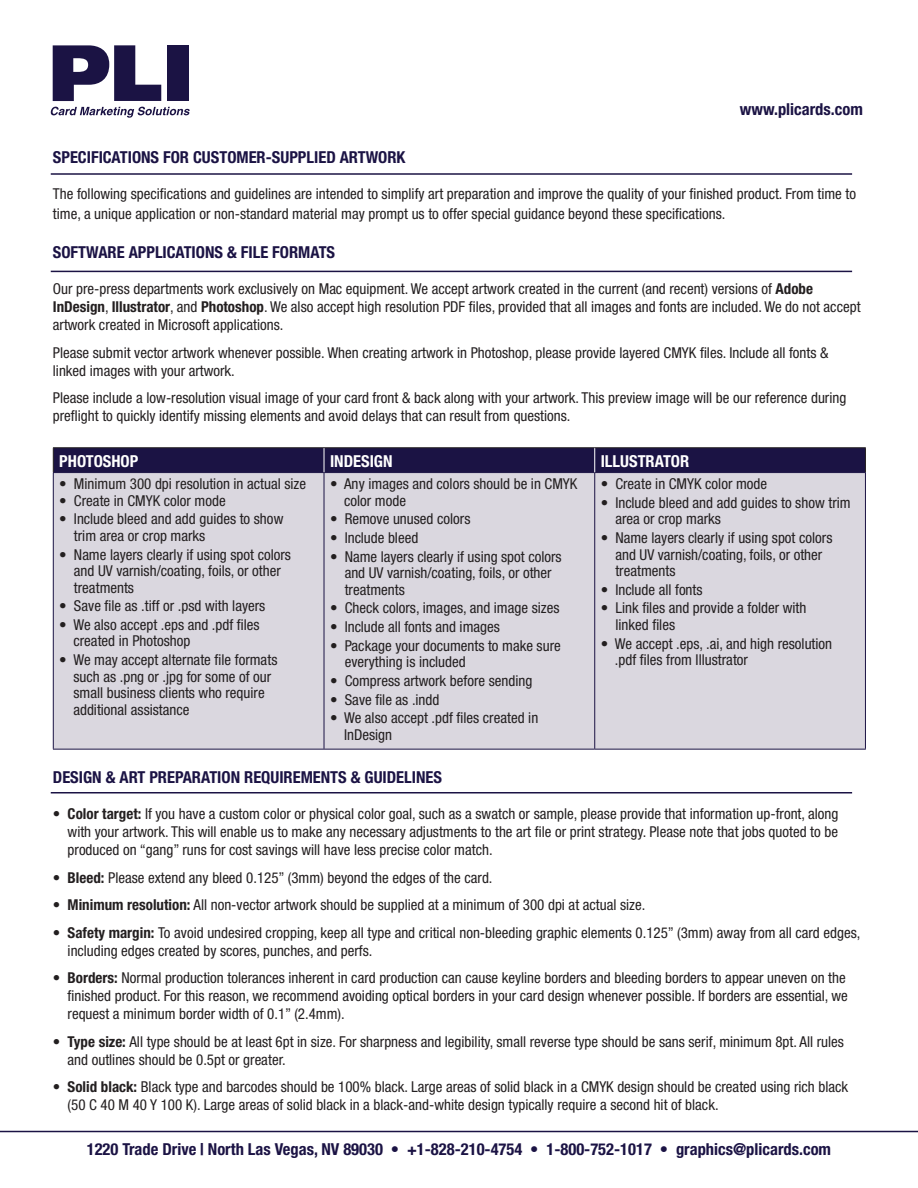
<style>
.page{position:relative;width:918px;height:1188px;background:#fff}
.page>*{position:absolute;margin:0;border:0;box-sizing:border-box;transform-origin:0 0}
.t1{font:700 condensed 16.5px "Helvetica Neue";color:#1b1344}
.t2{font:700 condensed 16.5px "Helvetica Neue";color:#fff}
.t3{font:condensed 15px/18px "Helvetica Neue";color:#231f20}
.t4{font:condensed 15px/16.5px "Helvetica Neue LT Pro";color:#231f20}
.s1{font-weight:700}
</style>
<div class="page">
<div style="left:54px;top:473px;width:811px;height:276px;background:#dad7df"></div>
<hr style="left:53px;top:473px;width:1px;height:276px;background:#1b1344">
<hr style="left:324px;top:473px;width:1px;height:276px;background:#1b1344">
<hr style="left:594px;top:473px;width:1px;height:276px;background:#1b1344">
<hr style="left:865px;top:473px;width:1px;height:276px;background:#1b1344">
<hr style="left:53px;top:749px;width:271px;height:1px;background:#1b1344">
<hr style="left:324px;top:749px;width:271px;height:1px;background:#1b1344">
<hr style="left:595px;top:749px;width:271px;height:1px;background:#1b1344">
<hr style="left:53px;top:447px;width:271px;height:1px;background:#231f20">
<hr style="left:324px;top:447px;width:271px;height:1px;background:#231f20">
<hr style="left:595px;top:447px;width:271px;height:1px;background:#231f20">
<svg style="left:53px;top:448px;width:813px;height:25px;background:#1c1444"></svg>
<svg style="left:53px;top:45px;width:108px;height:56px"></svg>
<div style="left:168px;top:45px;width:21px;height:56px;background:#1b1344"></div>
<svg style="left:50px;top:107px;width:140px;height:11px"></svg>
<hr style="left:51px;top:173px;width:801px;height:2px;background:#1b1344">
<hr style="left:51px;top:271px;width:801px;height:1px;background:#1b1344">
<hr style="left:51px;top:792px;width:801px;height:2px;background:#1b1344">
<hr style="left:0;top:1131px;width:918px;height:1px;background:#1b1344">
<p class="t1" style="left:740px;top:99px;width:125px">www.plicards.com</p>
<p class="t1" style="left:53px;top:147px;width:354px">SPECIFICATIONS FOR CUSTOMER-SUPPLIED ARTWORK</p>
<p class="t3" style="left:53px;top:184px;width:805px;line-height:19.8px">The following specifications and guidelines are intended to simplify art preparation and improve the quality of your finished product. From time to time, a unique application or non-standard material may prompt us to offer special guidance beyond these specifications.</p>
<p class="t1" style="left:53px;top:243px;width:284px">SOFTWARE APPLICATIONS &amp; FILE FORMATS</p>
<p class="t3" style="left:53px;top:280px;width:809px">Our pre-press departments work exclusively on Mac equipment. We accept artwork created in the current (and recent) versions of <span class="s1">Adobe<br>InDesign</span>, <span class="s1">Illustrator</span>, and <span class="s1">Photoshop</span>. We also accept high resolution PDF files, provided that all images and fonts are included. We do not accept artwork created in Microsoft applications.</p>
<p class="t3" style="left:53px;top:344px;width:777px">Please submit vector artwork whenever possible. When creating artwork in Photoshop, please provide layered CMYK files. Include all fonts &amp; linked images with your artwork.</p>
<p class="t3" style="left:53px;top:389px;width:795px">Please include a low-resolution visual image of your card front &amp; back along with your artwork. This preview image will be our reference during preflight to quickly identify missing elements and avoid delays that can result from questions.</p>
<p class="t2" style="left:59px;top:451px;width:81px">PHOTOSHOP</p>
<p class="t2" style="left:330px;top:451px;width:64px">INDESIGN</p>
<p class="t2" style="left:601px;top:451px;width:90px">ILLUSTRATOR</p>
<p class="t4" style="left:59px;top:476px;width:248px">• Minimum 300 dpi resolution in actual size</p>
<p class="t4" style="left:59px;top:492px;width:168px">• Create in CMYK color mode</p>
<p class="t4" style="left:74px;top:511px;width:211px;text-indent:-15px">• Include bleed and add guides to show trim area or crop marks</p>
<p class="t4" style="left:74px;top:546px;width:219px;text-indent:-15px">• Name layers clearly if using spot colors and UV varnish/coating, foils, or other treatments</p>
<p class="t4" style="left:59px;top:598px;width:208px">• Save file as .tiff or .psd with layers</p>
<p class="t4" style="left:73px;top:616px;width:188px;text-indent:-14px">• We also accept .eps and .pdf files created in Photoshop</p>
<p class="t4" style="left:73px;top:651px;width:206px;text-indent:-14px">• We may accept alternate file formats such as .png or .jpg for some of our small business clients who require additional assistance</p>
<p class="t4" style="left:601px;top:476px;width:168px">• Create in CMYK color mode</p>
<p class="t4" style="left:615px;top:494px;width:237px;text-indent:-15px">• Include bleed and add guides to show trim area or crop marks</p>
<p class="t4" style="left:615px;top:529px;width:219px;text-indent:-15px">• Name layers clearly if using spot colors and UV varnish/coating, foils, or other treatments</p>
<p class="t4" style="left:601px;top:581px;width:103px">• Include all fonts</p>
<p class="t4" style="left:615px;top:600px;width:192px;text-indent:-15px">• Link files and provide a folder with linked files</p>
<p class="t4" style="left:615px;top:635px;width:219px;text-indent:-14px">• We accept .eps, .ai, and high resolution .pdf files from Illustrator</p>
<p class="t4" style="left:344px;top:476px;width:235px;text-indent:-14px">• Any images and colors should be in CMYK color mode</p>
<p class="t4" style="left:330px;top:511px;width:142px">• Remove unused colors</p>
<p class="t4" style="left:330px;top:529px;width:90px">• Include bleed</p>
<p class="t4" style="left:345px;top:548px;width:219px;text-indent:-15px">• Name layers clearly if using spot colors and UV varnish/coating, foils, or other treatments</p>
<p class="t4" style="left:330px;top:600px;width:231px">• Check colors, images, and image sizes</p>
<p class="t4" style="left:330px;top:618px;width:172px">• Include all fonts and images</p>
<p class="t4" style="left:345px;top:637px;width:218px;text-indent:-15px">• Package your documents to make sure everything is included</p>
<p class="t4" style="left:330px;top:672px;width:204px">• Compress artwork before sending</p>
<p class="t4" style="left:330px;top:691px;width:111px">• Save file as .indd</p>
<p class="t4" style="left:344px;top:710px;width:196px;text-indent:-14px">• We also accept .pdf files created in<br>InDesign</p>
<p class="t1" style="left:53px;top:767px;width:391px">DESIGN &amp; ART PREPARATION REQUIREMENTS &amp; GUIDELINES</p>
<p class="t3" style="left:68px;top:805px;width:772px;text-align:justify;text-indent:-15px">• <span class="s1">Color target:</span> If you have a custom color or physical color goal, such as a swatch or sample, please provide that information up-front, along with your artwork. This will enable us to make any necessary adjustments to the art file or print strategy. Please note that jobs quoted to be produced on “gang” runs for cost savings will have less precise color match.</p>
<p class="t3" style="left:53px;top:868px;width:441px">• <span class="s1">Bleed:</span> Please extend any bleed 0.125” (3mm) beyond the edges of the card.</p>
<p class="t3" style="left:53px;top:896px;width:594px">• <span class="s1">Minimum resolution:</span> All non-vector artwork should be supplied at a minimum of 300 dpi at actual size.</p>
<p class="t3" style="left:68px;top:923px;width:794px;text-indent:-15px">• <span class="s1">Safety margin:</span> To avoid undesired cropping, keep all type and critical non-bleeding graphic elements 0.125” (3mm) away from all card edges, including edges created by scores, punches, and perfs.</p>
<p class="t3" style="left:68px;top:969px;width:782px;text-indent:-15px">• <span class="s1">Borders:</span> Normal production tolerances inherent in card production can cause keyline borders and bleeding borders to appear uneven on the finished product. For this reason, we recommend avoiding optical borders in your card design whenever possible. If borders are essential, we request a minimum border width of 0.1” (2.4mm).</p>
<p class="t3" style="left:68px;top:1032px;width:778px;text-indent:-15px">• <span class="s1">Type size:</span> All type should be at least 6pt in size. For sharpness and legibility, small reverse type should be sans serif, minimum 8pt. All rules and outlines should be 0.5pt or greater.</p>
<p class="t3" style="left:68px;top:1078px;width:782px;text-indent:-15px">• <span class="s1">Solid black:</span> Black type and barcodes should be 100% black. Large areas of solid black in a CMYK design should be created using rich black (50 C 40 M 40 Y 100 K). Large areas of solid black in a black-and-white design typically require a second hit of black.</p>
<p class="t1" style="left:87px;top:1140px;width:746px">1220 Trade Drive | North Las Vegas, NV 89030 • +1-828-210-4754 • 1-800-752-1017 • graphics@plicards.com</p>
</div>
